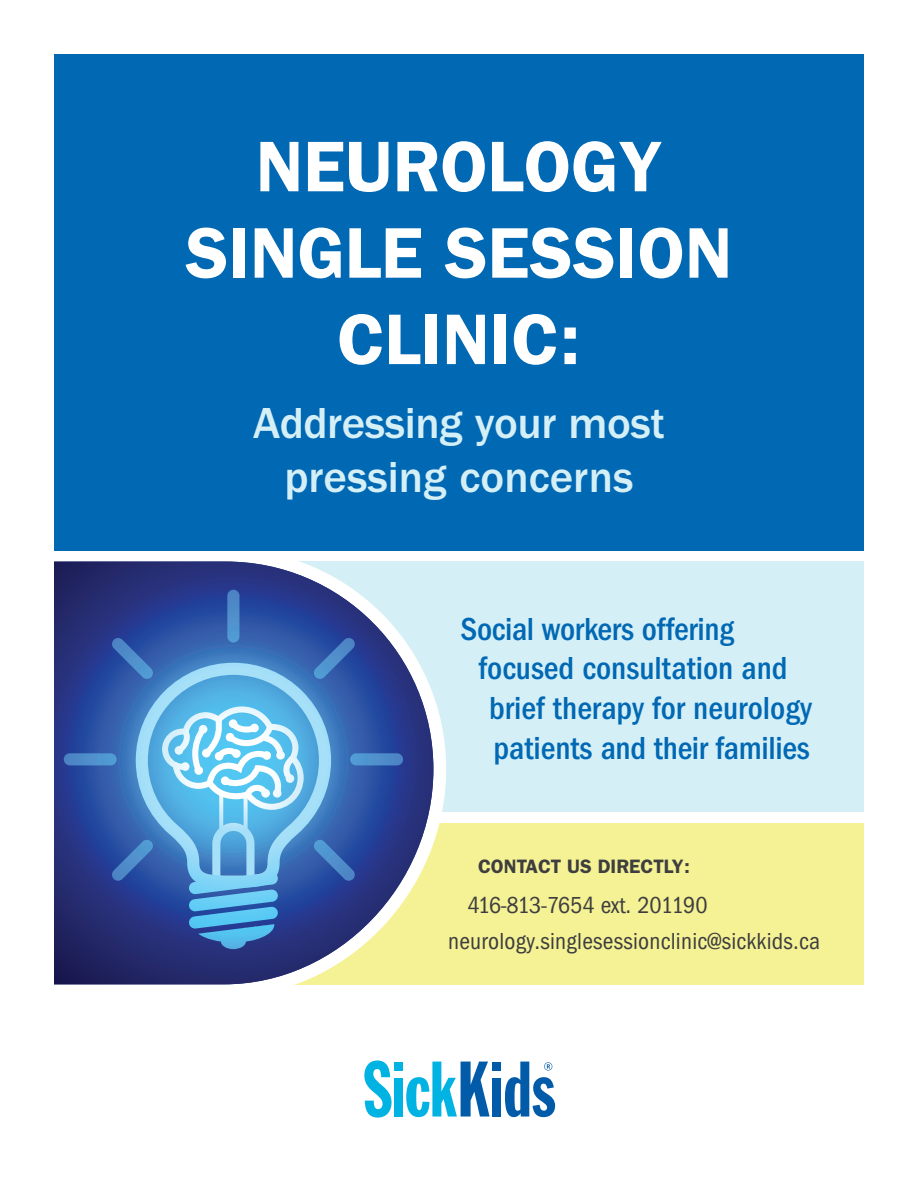
<style>
.page{position:relative;width:918px;height:1188px;background:#fff}
.page>*{position:absolute;margin:0;border:0;box-sizing:border-box;transform-origin:0 0}
.t1{font:600 72px/86.4px "Franklin Gothic";color:#fff;text-align:center}
.t2{font:500 45px/54px "Franklin Gothic";letter-spacing:-.01em;color:#d5eff7;text-align:center}
.t3{font:500 condensed 33px "Franklin Gothic";color:#0168b3}
.t4{font:condensed 24px "Franklin Gothic";letter-spacing:.01em;color:#3e3e3f}
.t5{font:condensed 24px "Franklin Gothic";letter-spacing:-.03em;color:#3e3e3f}
.t6{font:600 19.5px "Franklin Gothic";color:#3e3e3f}
</style>
<div class="page">
<div style="left:54px;top:823px;width:810px;height:161px;background:#f5f295"></div>
<div style="left:54px;top:562px;width:810px;height:250px;background:#d5eff7"></div>
<svg style="left:54px;top:561px;width:405px;height:424px"></svg>
<svg style="left:54px;top:562px;width:379px;height:422px;background:#4c5f98"></svg>
<svg style="left:136px;top:663px;width:195px;height:225px;background:#71b5e1"></svg>
<svg style="left:189px;top:823px;width:89px;height:126px;background:#59a2d6"></svg>
<svg style="left:64px;top:753px;width:53px;height:12px"></svg>
<svg style="left:350px;top:753px;width:53px;height:12px"></svg>
<svg style="left:227px;top:590px;width:12px;height:53px"></svg>
<svg style="left:111px;top:840px;width:43px;height:41px;background:#3665b0"></svg>
<svg style="left:313px;top:638px;width:42px;height:41px;background:#3666b1"></svg>
<svg style="left:313px;top:840px;width:42px;height:41px;background:#3666b1"></svg>
<svg style="left:111px;top:638px;width:43px;height:41px;background:#3665b0"></svg>
<svg style="left:364px;top:1060px;width:28px;height:58px"></svg>
<div style="left:394px;top:1062px;width:9px;height:9px;background:#00b3e3"></div>
<div style="left:394px;top:1078px;width:9px;height:39px;background:#00b3e3"></div>
<svg style="left:406px;top:1062px;width:84px;height:55px"></svg>
<div style="left:492px;top:1062px;width:9px;height:9px;background:#015ba9"></div>
<div style="left:492px;top:1078px;width:9px;height:39px;background:#015ba9"></div>
<svg style="left:505px;top:1062px;width:50px;height:55px"></svg>
<div style="left:54px;top:54px;width:810px;height:497px;background:#0168b3"></div>
<p class="t1" style="left:185px;top:123px;width:549px">NEUROLOGY<br>SINGLE SESSION<br>CLINIC:</p>
<p class="t2" style="left:253px;top:397px;width:413px">Addressing your most pressing concerns</p>
<p class="t3" style="left:461px;top:610px;width:275px">Social workers offering</p>
<p class="t3" style="left:479px;top:650px;width:311px">focused consultation and</p>
<p class="t3" style="left:489px;top:689px;width:324px">brief therapy for neurology</p>
<p class="t3" style="left:494px;top:729px;width:318px">patients and their families</p>
<p class="t6" style="left:478px;top:855px;width:213px">CONTACT US DIRECTLY:</p>
<p class="t5" style="left:468px;top:892px;width:242px">416-813-7654 ext. 201190</p>
<p class="t4" style="left:448px;top:927px;width:374px">neurology.singlesessionclinic@sickkids.ca</p>
</div>
